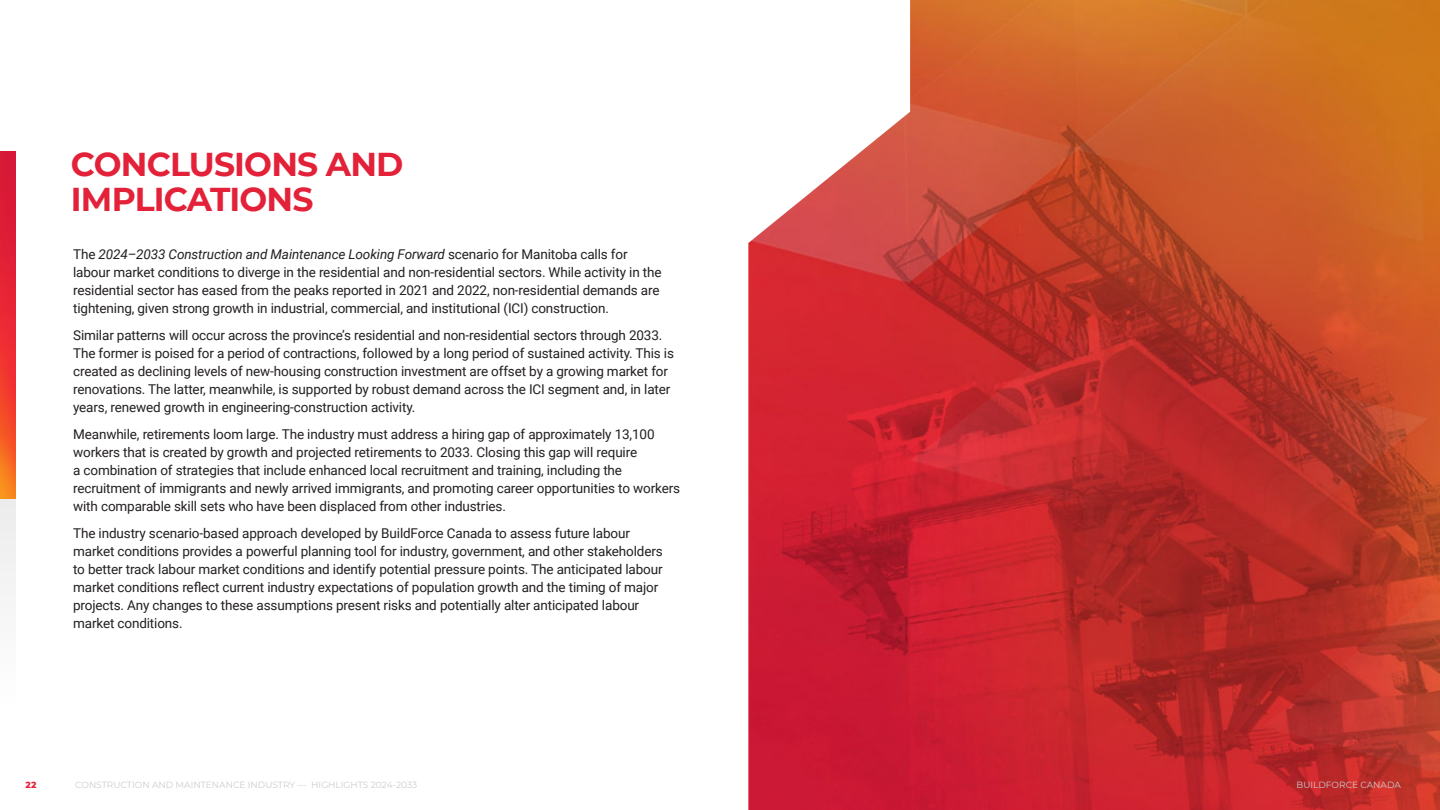
<style>
.page{position:relative;width:1440px;height:810px;background:#fff}
.page>*{position:absolute;margin:0;border:0;box-sizing:border-box;transform-origin:0 0}
.LRG_Page_Title_-_Red_Caps__Main{font:700 33px/34.5px "Montserrat";letter-spacing:-.025em;color:#e32138}
.Body_Text_-_Black__for_Light_BKG__GEN{font:13.5px/18px "Roboto";letter-spacing:-.01em;color:#231f20}
.t1{font:9px "Montserrat";color:#ccc}
.t2{font:800 9px "Montserrat";color:#e32138}
.s1{font-style:italic}
</style>
<div class="page">
<img style="left:910px;top:0;width:530px;height:810px">
<svg style="left:748px;top:112px;width:162px;height:698px;background:#d13948"></svg>
<div style="left:0;top:421px;width:15px;height:321px;background:#f7f7f7"></div>
<img style="left:0;top:152px;width:15px;height:346px">
<p class="LRG_Page_Title_-_Red_Caps__Main" style="left:71px;top:146px;width:334px">CONCLUSIONS AND<br>IMPLICATIONS</p>
<p class="Body_Text_-_Black__for_Light_BKG__GEN" style="left:73px;top:245px;width:590px">The <span class="s1">2024–2033 Construction and Maintenance Looking Forward</span> scenario for Manitoba calls for labour market conditions to diverge in the residential and non-residential sectors. While activity in the residential sector has eased from the peaks reported in 2021 and 2022, non-residential demands are tightening, given strong growth in industrial, commercial, and institutional (ICI) construction.</p>
<p class="Body_Text_-_Black__for_Light_BKG__GEN" style="left:73px;top:326px;width:602px">Similar patterns will occur across the province’s residential and non-residential sectors through 2033.<br>The former is poised for a period of contractions, followed by a long period of sustained activity. This is created as declining levels of new-housing construction investment are offset by a growing market for renovations. The latter, meanwhile, is supported by robust demand across the ICI segment and, in later years, renewed growth in engineering-construction activity.</p>
<p class="Body_Text_-_Black__for_Light_BKG__GEN" style="left:73px;top:425px;width:608px">Meanwhile, retirements loom large. The industry must address a hiring gap of approximately 13,100 workers that is created by growth and projected retirements to 2033. Closing this gap will require<br>a combination of strategies that include enhanced local recruitment and training, including the recruitment of immigrants and newly arrived immigrants, and promoting career opportunities to workers with comparable skill sets who have been displaced from other industries.</p>
<p class="Body_Text_-_Black__for_Light_BKG__GEN" style="left:73px;top:524px;width:591px">The industry scenario-based approach developed by BuildForce Canada to assess future labour market conditions provides a powerful planning tool for industry, government, and other stakeholders to better track labour market conditions and identify potential pressure points. The anticipated labour market conditions reflect current industry expectations of population growth and the timing of major projects. Any changes to these assumptions present risks and potentially alter anticipated labour market conditions.</p>
<p class="t2" style="left:25px;top:778px;width:13px">22</p>
<p class="t1" style="left:75px;top:779px;width:344px">CONSTRUCTION AND MAINTENANCE INDUSTRY — HIGHLIGHTS 2024-2033</p>
<p class="t1" style="left:1296px;top:779px;width:106px">BUILDFORCE CANADA</p>
</div>
